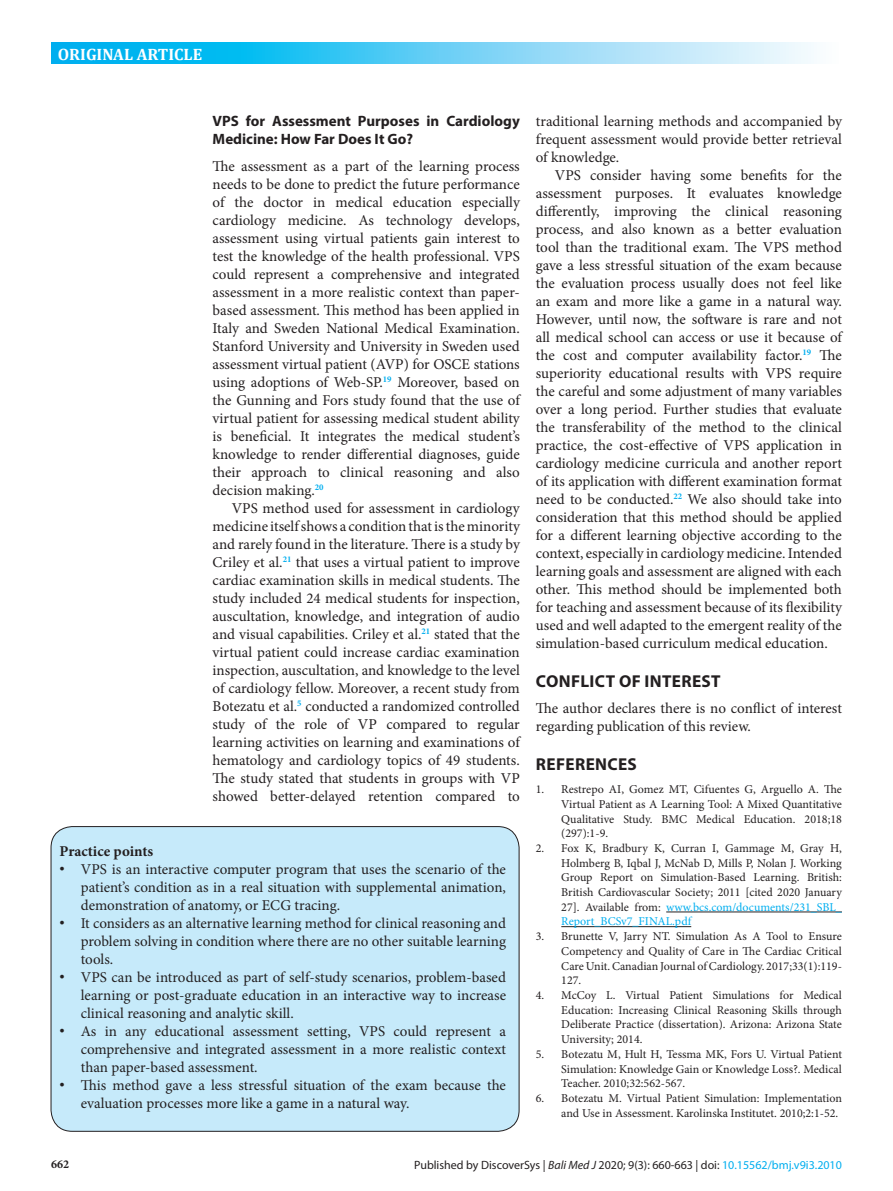
<style>
.page{position:relative;width:893px;height:1191px;background:#fff}
.page>*{position:absolute;margin:0;border:0;box-sizing:border-box;transform-origin:0 0}
.judul{font:700 17.25px "Myriad Pro";letter-spacing:.02em;color:#231f20}
.t1{font:700 16.5px "Cambria";color:#fff}
.t2{font:15px/18px "Minion Pro";color:#231f20;text-align:justify}
.sub_judul_BMJ{font:700 15px/18px "Myriad Pro";color:#231f20}
.Normal__Web{font:700 15px "Minion Pro";color:#231f20}
.List_Paragraph{font:12px/14.7px "Minion Pro";color:#231f20;text-align:justify}
.t3{font:12px "Myriad Pro";color:#231f20}
.t4{font:700 12px "Minion Pro";color:#231f20}
.s1{font-family:"Arial"}
.s2{color:#00aeef}
.s3{font-style:italic}
</style>
<div class="page">
<svg style="left:51px;top:43px;width:763px;height:20px;background:#64d0f5"></svg>
<div style="left:51px;top:826px;width:468px;height:305px;background:#c6eafa;border-radius:21px"></div>
<hr style="left:666px;top:911px;width:176px;height:1px;background:#231f20">
<hr style="left:561px;top:926px;width:130px;height:1px;background:#231f20">
<p class="t1" style="left:58px;top:44px;width:146px">ORIGINAL ARTICLE</p>
<p class="sub_judul_BMJ" style="left:213px;top:112px;width:309px">VPS for Assessment Purposes in Cardiology<br>Medicine: How Far Does It Go?</p>
<p class="t2" style="left:213px;top:157px;width:309px">The assessment as a part of the learning process needs to be done to predict the future performance of the doctor in medical education especially cardiology medicine. As technology develops, assessment using virtual patients gain interest to test the knowledge of the health professional. VPS could represent a comprehensive and integrated assessment in a more realistic context than paper&shy;based assessment. This method has been applied in Italy and Sweden National Medical Examination.<br>Stanford University and University in Sweden used assessment virtual patient (AVP) for OSCE stations using adoptions of Web-SP.<sup>19</sup> Moreover, based on the Gunning and Fors study found that the use of virtual patient for assessing medical student ability is beneficial. It integrates the medical student’s knowledge to render differential diagnoses, guide their approach to clinical reasoning and also decision making.<sup>20</sup></p>
<p class="t2" style="left:213px;top:499px;width:309px;text-indent:19px">VPS method used for assessment in cardiology medicine itself shows a condition that is the minority and rarely found in the literature. There is a study by Criley et al.<sup>21</sup> that uses a virtual patient to improve cardiac examination skills in medical students. The study included 24 medical students for inspection, auscultation, knowledge, and integration of audio and visual capabilities. Criley et al.<sup>21</sup> stated that the virtual patient could increase cardiac examination inspection, auscultation, and knowledge to the level of cardiology fellow. Moreover, a recent study from Botezatu et al.<sup>5</sup> conducted a randomized controlled study of the role of VP compared to regular learning activities on learning and examinations of hematology and cardiology topics of 49 students.<br>The study stated that students in groups with VP showed better-delayed retention compared to</p>
<p class="Normal__Web" style="left:60px;top:841px;width:95px">Practice points</p>
<p class="t2" style="left:81px;top:860px;width:427px;text-indent:-21px"><span class="s1">•</span> VPS is an interactive computer program that uses the scenario of the patient’s condition as in a real situation with supplemental animation, demonstration of anatomy, or ECG tracing.</p>
<p class="t2" style="left:81px;top:914px;width:427px;text-indent:-21px"><span class="s1">•</span> It considers as an alternative learning method for clinical reasoning and problem solving in condition where there are no other suitable learning tools.</p>
<p class="t2" style="left:81px;top:968px;width:427px;text-indent:-21px"><span class="s1">•</span> VPS can be introduced as part of self-study scenarios, problem-based learning or post-graduate education in an interactive way to increase clinical reasoning and analytic skill.</p>
<p class="t2" style="left:81px;top:1022px;width:427px;text-indent:-21px"><span class="s1">•</span> As in any educational assessment setting, VPS could represent a comprehensive and integrated assessment in a more realistic context than paper-based assessment.</p>
<p class="t2" style="left:81px;top:1076px;width:427px;text-indent:-21px"><span class="s1">•</span> This method gave a less stressful situation of the exam because the evaluation processes more like a game in a natural way.</p>
<p class="t2" style="left:536px;top:112px;width:308px">traditional learning methods and accompanied by frequent assessment would provide better retrieval of knowledge.</p>
<p class="t2" style="left:536px;top:166px;width:308px;text-indent:19px">VPS consider having some benefits for the assessment purposes. It evaluates knowledge differently, improving the clinical reasoning process, and also known as a better evaluation tool than the traditional exam. The VPS method gave a less stressful situation of the exam because the evaluation process usually does not feel like an exam and more like a game in a natural way.<br>However, until now, the software is rare and not all medical school can access or use it because of the cost and computer availability factor.<sup>19</sup> The superiority educational results with VPS require the careful and some adjustment of many variables over a long period. Further studies that evaluate the transferability of the method to the clinical practice, the cost-effective of VPS application in cardiology medicine curricula and another report of its application with different examination format need to be conducted.<sup>22</sup> We also should take into consideration that this method should be applied for a different learning objective according to the context, especially in cardiology medicine. Intended learning goals and assessment are aligned with each other. This method should be implemented both for teaching and assessment because of its flexibility used and well adapted to the emergent reality of the simulation-based curriculum medical education.</p>
<p class="judul" style="left:536px;top:669px;width:186px">CONFLICT OF INTEREST</p>
<p class="t2" style="left:536px;top:699px;width:308px">The author declares there is no conflict of interest regarding publication of this review.</p>
<p class="judul" style="left:536px;top:753px;width:102px">REFERENCES</p>
<p class="List_Paragraph" style="left:561px;top:782px;width:282px;text-indent:-26px">1. Restrepo AI, Gomez MT, Cifuentes G, Arguello A. The Virtual Patient as A Learning Tool: A Mixed Quantitative Qualitative Study. BMC Medical Education. 2018;18 (297):1-9.</p>
<p class="List_Paragraph" style="left:561px;top:840px;width:282px;text-indent:-26px">2. Fox K, Bradbury K, Curran I, Gammage M, Gray H, Holmberg B, Iqbal J, McNab D, Mills P, Nolan J. Working Group Report on Simulation-Based Learning. British:<br>British Cardiovascular Society; 2011 [cited 2020 January 27]. Available from: <span class="s2">www.bcs.com/documents/231_SBL_ Report_BCSv7_FINAL.pdf</span></p>
<p class="List_Paragraph" style="left:561px;top:929px;width:282px;text-indent:-26px">3. Brunette V, Jarry NT. Simulation As A Tool to Ensure Competency and Quality of Care in The Cardiac Critical Care Unit. Canadian Journal of Cardiology. 2017;33(1):119- 127.</p>
<p class="List_Paragraph" style="left:561px;top:987px;width:282px;text-indent:-26px">4. McCoy L. Virtual Patient Simulations for Medical Education: Increasing Clinical Reasoning Skills through Deliberate Practice (dissertation). Arizona: Arizona State University; 2014.</p>
<p class="List_Paragraph" style="left:561px;top:1046px;width:282px;text-indent:-26px">5. Botezatu M, Hult H, Tessma MK, Fors U. Virtual Patient Simulation: Knowledge Gain or Knowledge Loss?. Medical Teacher. 2010;32:562-567.</p>
<p class="List_Paragraph" style="left:561px;top:1090px;width:282px;text-indent:-26px">6. Botezatu M. Virtual Patient Simulation: Implementation and Use in Assessment. Karolinska Institutet. 2010;2:1-52.</p>
<p class="t4" style="left:51px;top:1156px;width:19px">662</p>
<p class="t3" style="left:414px;top:1157px;width:429px">Published by DiscoverSys | <span class="s3">Bali Med J</span> 2020; 9(3): 660-663 | doi: <span class="s2">10.15562/bmj.v9i3.2010</span></p>
</div>
